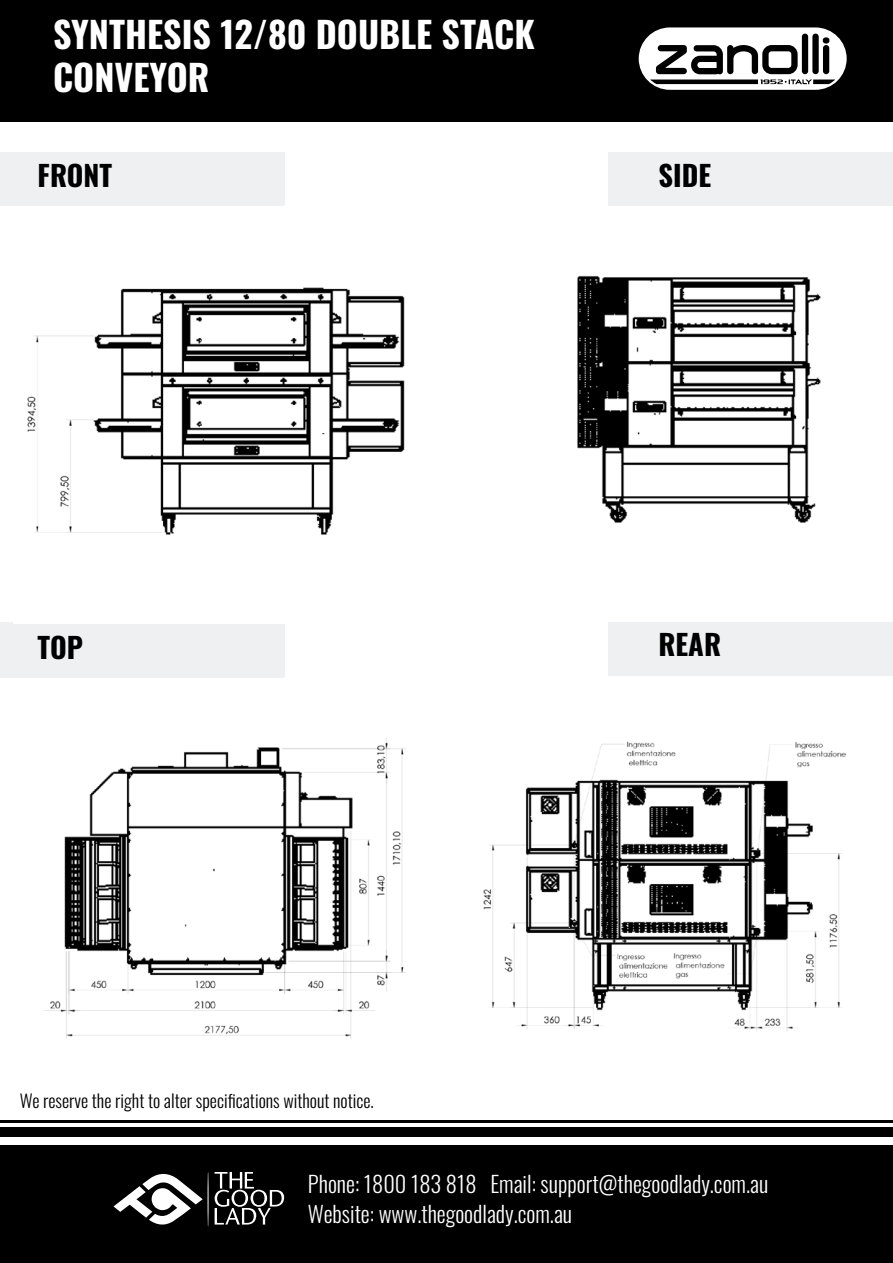
<style>
.page{position:relative;width:893px;height:1263px;background:#fff}
.page>*{position:absolute;margin:0;border:0;box-sizing:border-box;transform-origin:0 0}
.t1{font:700 36px/43.2px "Oswald";color:#fff}
.t2{font:700 28.5px "Oswald";color:#000}
.t3{font:300 22.5px/30.6px "Oswald";color:#fff}
.t4{font:300 18px "Oswald";color:#000}
</style>
<div class="page">
<div style="left:0;top:1145px;width:893px;height:118px;background:#000"></div>
<svg style="left:113px;top:1174px;width:90px;height:51px"></svg>
<svg style="left:215px;top:1172px;width:69px;height:52px"></svg>
<hr style="left:208px;top:1172px;width:1px;height:55px;background:#fff;border-radius:50%">
<div style="left:0;top:1127px;width:893px;height:9px;background:#000"></div>
<hr style="left:0;top:1121px;width:893px;height:2px;background:#000">
<div style="left:0;top:622px;width:13px;height:53px;background:#eef0f2"></div>
<div style="left:0;top:153px;width:285px;height:53px;background:#eef0f2"></div>
<div style="left:608px;top:153px;width:285px;height:53px;background:#eef0f2"></div>
<div style="left:608px;top:622px;width:285px;height:53px;background:#eef0f2"></div>
<div style="left:0;top:625px;width:285px;height:53px;background:#eef0f2"></div>
<div style="left:0;top:0;width:893px;height:122px;background:#000"></div>
<svg style="left:639px;top:27px;width:208px;height:63px"></svg>
<div style="left:769px;top:51px;width:22px;height:17px;background:#fff;border-radius:3px"></div>
<img style="left:27px;top:287px;width:378px;height:248px">
<img style="left:577px;top:275px;width:244px;height:248px">
<img style="left:483px;top:741px;width:363px;height:290px">
<img style="left:44px;top:738px;width:362px;height:301px">
<h1 class="t1" style="left:53px;top:15px;width:483px">SYNTHESIS 12/80 DOUBLE STACK<br>CONVEYOR</h1>
<p class="t2" style="left:38px;top:160px;width:76px">FRONT</p>
<p class="t2" style="left:658px;top:160px;width:54px">SIDE</p>
<p class="t2" style="left:38px;top:632px;width:47px">TOP</p>
<p class="t2" style="left:658px;top:630px;width:64px">REAR</p>
<p class="t4" style="left:20px;top:1085px;width:356px">We reserve the right to alter specifications without notice.</p>
<p class="t3" style="left:308px;top:1166px;width:462px">Phone: 1800 183 818 Email: support@thegoodlady.com.au<br>Website: www.thegoodlady.com.au</p>
</div>
